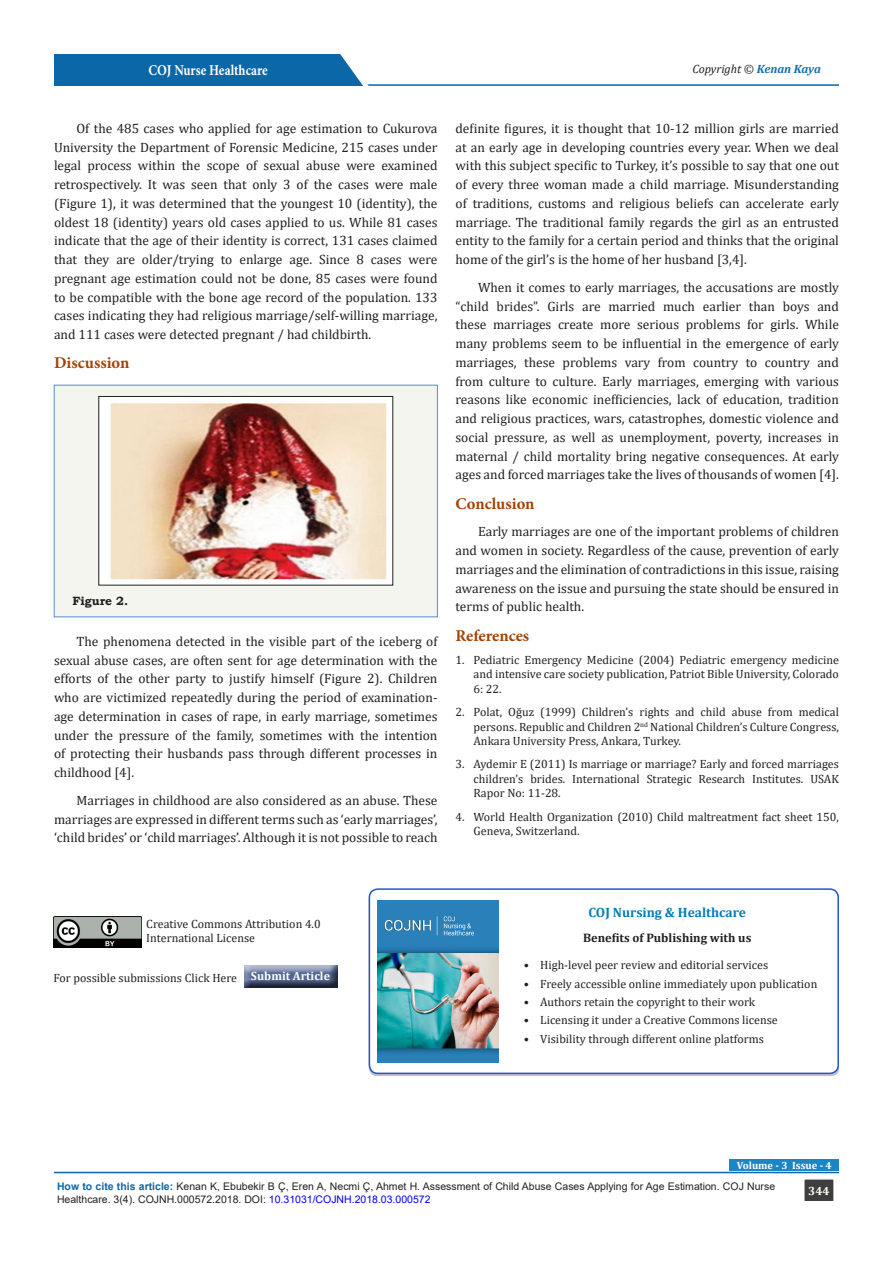
<style>
.page{position:relative;width:893px;height:1263px;background:#fff}
.page>*{position:absolute;margin:0;border:0;box-sizing:border-box;transform-origin:0 0}
.t1{font:700 16.5px "Minion Pro";color:#a14307}
.t2{font:700 15px "Minion Pro";color:#fff;scale:.86 1}
.t3{font:13.5px/18.8px "Cambria";color:#231f20;text-align:justify}
.t4{font:700 13.5px "Cambria";color:#037db6}
.t5{font:700 12.3px "Cambria";color:#231f20}
.t6{font:12px/14.4px "Cambria";color:#231f20;text-align:justify}
.t7{font:italic 12px "Cambria";color:#231f20}
.t8{font:700 12px "Cambria";color:#fff}
.t9{font:700 12px "Bookman Old Style";color:#231f20}
.t10{font:700 12px "Cambria";color:#fffdee}
.t11{font:10.5px/13.5px "Arial";color:#231f20}
.t12{font:700 10.5px "Cambria";color:#fff}
.s1{font-weight:700;color:#136ead}
.s2{font-weight:700;color:#0b67a8}
.s3{color:#00f}
</style>
<div class="page">
<hr style="left:206px;top:84px;width:633px;height:2px;background:#0b67a8">
<div style="left:54px;top:54px;width:308px;height:32px;background:#0b67a8"></div>
<svg style="left:340px;top:54px;width:34px;height:32px"></svg>
<hr style="left:54px;top:1172px;width:785px;height:1px;background:#0b67a8">
<div style="left:804px;top:1179px;width:30px;height:22px;background:#3e3e3f"></div>
<div style="left:804px;top:1179px;width:30px;height:23px;border:1px solid #fff"></div>
<div style="left:730px;top:1159px;width:109px;height:12px;background:#1b86c6"></div>
<div style="left:54px;top:385px;width:383px;height:232px;background:#f5f5f0"></div>
<div style="left:54px;top:385px;width:384px;height:232px;border:1px solid #548dd4"></div>
<img style="left:101px;top:398px;width:290px;height:185px">
<div style="left:99px;top:396px;width:294px;height:189px;border:1px solid #231f20"></div>
<div style="left:243px;top:965px;width:96px;height:23px;background:#231f20;opacity:.75"></div>
<img style="left:54px;top:916px;width:88px;height:31px">
<div style="left:369px;top:888px;width:470px;height:186px;border:2px solid #2255cb;border-radius:9px"></div>
<img style="left:377px;top:900px;width:122px;height:162px">
<p class="t2" style="left:148px;top:60px;width:140px">COJ Nurse Healthcare</p>
<p class="t7" style="left:692px;top:61px;width:130px">Copyright © <span class="s1">Kenan Kaya</span></p>
<p class="t3" style="left:54px;top:119px;width:385px;text-indent:22px">Of the 485 cases who applied for age estimation to Cukurova University the Department of Forensic Medicine, 215 cases under legal process within the scope of sexual abuse were examined retrospectively. It was seen that only 3 of the cases were male (Figure 1), it was determined that the youngest 10 (identity), the oldest 18 (identity) years old cases applied to us. While 81 cases indicate that the age of their identity is correct, 131 cases claimed that they are older/trying to enlarge age. Since 8 cases were pregnant age estimation could not be done, 85 cases were found to be compatible with the bone age record of the population. 133 cases indicating they had religious marriage/self-willing marriage, and 111 cases were detected pregnant / had childbirth.</p>
<p class="t1" style="left:54px;top:351px;width:77px">Discussion</p>
<p class="t9" style="left:72px;top:592px;width:57px">Figure 2.</p>
<p class="t3" style="left:54px;top:632px;width:385px;text-indent:22px">The phenomena detected in the visible part of the iceberg of sexual abuse cases, are often sent for age determination with the efforts of the other party to justify himself (Figure 2). Children who are victimized repeatedly during the period of examination&shy;age determination in cases of rape, in early marriage, sometimes under the pressure of the family, sometimes with the intention of protecting their husbands pass through different processes in childhood [4].</p>
<p class="t3" style="left:54px;top:791px;width:385px;text-indent:22px">Marriages in childhood are also considered as an abuse. These marriages are expressed in different terms such as ‘early marriages’, ‘child brides’ or ‘child marriages’. Although it is not possible to reach</p>
<p class="t3" style="left:455px;top:119px;width:385px">definite figures, it is thought that 10-12 million girls are married at an early age in developing countries every year. When we deal with this subject specific to Turkey, it’s possible to say that one out of every three woman made a child marriage. Misunderstanding of traditions, customs and religious beliefs can accelerate early marriage. The traditional family regards the girl as an entrusted entity to the family for a certain period and thinks that the original home of the girl’s is the home of her husband [3,4].</p>
<p class="t3" style="left:455px;top:278px;width:385px;text-indent:22px">When it comes to early marriages, the accusations are mostly “child brides”. Girls are married much earlier than boys and these marriages create more serious problems for girls. While many problems seem to be influential in the emergence of early marriages, these problems vary from country to country and from culture to culture. Early marriages, emerging with various reasons like economic inefficiencies, lack of education, tradition and religious practices, wars, catastrophes, domestic violence and social pressure, as well as unemployment, poverty, increases in maternal / child mortality bring negative consequences. At early ages and forced marriages take the lives of thousands of women [4].</p>
<p class="t1" style="left:455px;top:492px;width:81px">Conclusion</p>
<p class="t3" style="left:455px;top:522px;width:385px;text-indent:22px">Early marriages are one of the important problems of children and women in society. Regardless of the cause, prevention of early marriages and the elimination of contradictions in this issue, raising awareness on the issue and pursuing the state should be ensured in terms of public health.</p>
<p class="t1" style="left:455px;top:624px;width:75px">References</p>
<p class="t6" style="left:473px;top:653px;width:367px;text-indent:-18px">1. Pediatric Emergency Medicine (2004) Pediatric emergency medicine and intensive care society publication, Patriot Bible University, Colorado 6: 22.</p>
<p class="t6" style="left:473px;top:705px;width:367px;text-indent:-18px">2. Polat, Oğuz (1999) Children’s rights and child abuse from medical persons. Republic and Children 2<sup>nd</sup> National Children’s Culture Congress, Ankara University Press, Ankara, Turkey.</p>
<p class="t6" style="left:473px;top:757px;width:367px;text-indent:-18px">3. Aydemir E (2011) Is marriage or marriage? Early and forced marriages children’s brides. International Strategic Research Institutes. USAK Rapor No: 11-28.</p>
<p class="t6" style="left:473px;top:809px;width:367px;text-indent:-18px">4. World Health Organization (2010) Child maltreatment fact sheet 150,<br>Geneva, Switzerland.</p>
<p class="t6" style="left:146px;top:916px;width:176px">Creative Commons Attribution 4.0<br>International License</p>
<p class="t6" style="left:54px;top:970px;width:185px">For possible submissions Click Here</p>
<p class="t8" style="left:251px;top:967px;width:81px">Submit Article</p>
<p class="t4" style="left:588px;top:903px;width:159px">COJ Nursing &amp; Healthcare</p>
<p class="t5" style="left:583px;top:929px;width:170px">Benefits of Publishing with us</p>
<p class="t6" style="left:524px;top:958px;width:246px">• High-level peer review and editorial services</p>
<p class="t6" style="left:524px;top:976px;width:295px">• Freely accessible online immediately upon publication</p>
<p class="t6" style="left:524px;top:995px;width:233px">• Authors retain the copyright to their work</p>
<p class="t6" style="left:524px;top:1013px;width:255px">• Licensing it under a Creative Commons license</p>
<p class="t6" style="left:524px;top:1031px;width:242px">• Visibility through different online platforms</p>
<p class="t12" style="left:737px;top:1158px;width:96px">Volume - 3 Issue - 4</p>
<p class="t11" style="left:57px;top:1179px;width:720px"><span class="s2">How to cite this article:</span> Kenan K, Ebubekir B Ç, Eren A, Necmi Ç, Ahmet H. Assessment of Child Abuse Cases Applying for Age Estimation. COJ Nurse<br>Healthcare. 3(4). COJNH.000572.2018. DOI: <span class="s3">10.31031/COJNH.2018.03.000572</span></p>
<p class="t10" style="left:808px;top:1182px;width:23px">344</p>
</div>
